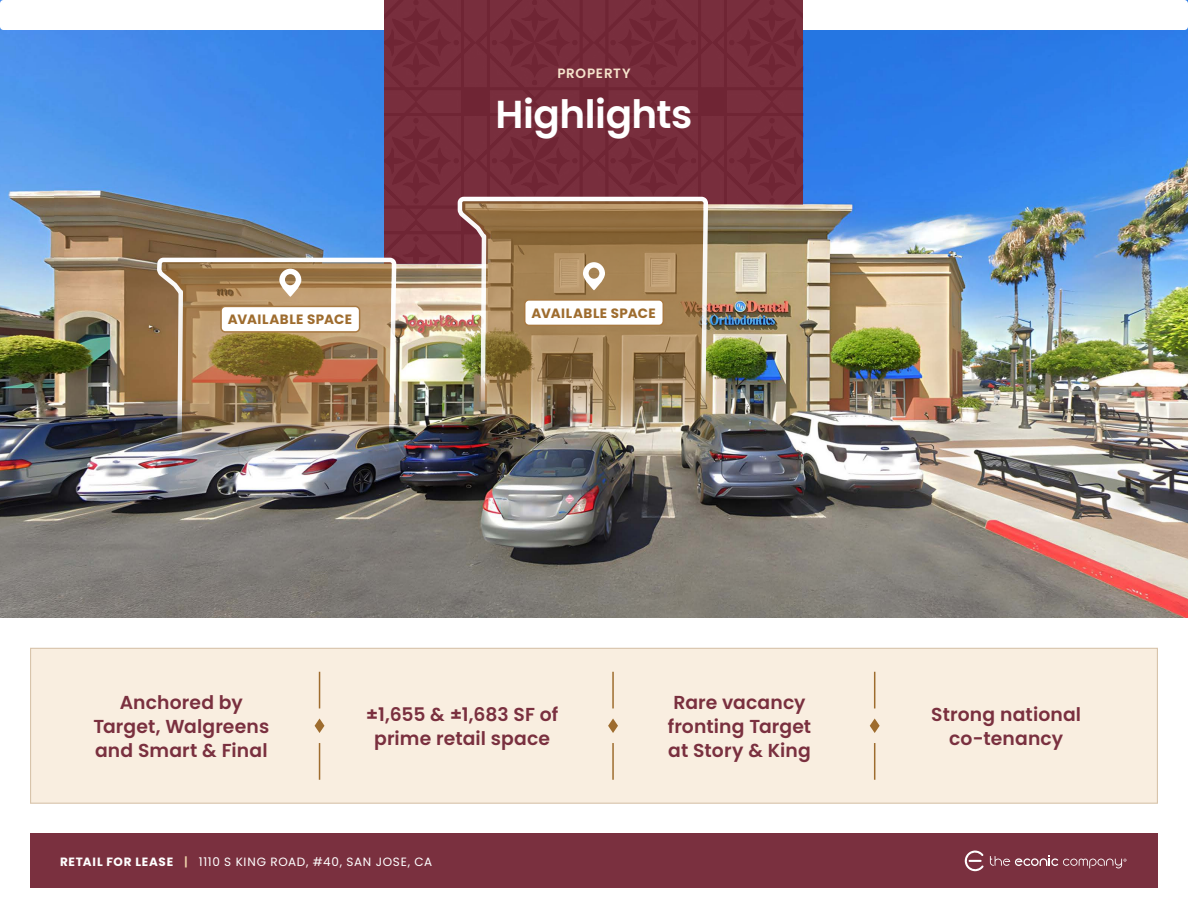
<style>
.page{position:relative;width:1188px;height:918px;background:#fff}
.page>*{position:absolute;margin:0;border:0;box-sizing:border-box;transform-origin:0 0}
.t1{font:600 39px "Poppins";letter-spacing:-.015em;color:#fff}
.t2{font:600 18.75px/24px "Poppins";letter-spacing:.005em;color:#7a303f;text-align:center}
.t3{font:700 13.5px "Poppins";letter-spacing:.03em;color:#9e6c2e}
.t4{font:600 13.5px "Poppins";letter-spacing:.05em;color:#f5e3cc}
.t5{font:12px "Poppins";letter-spacing:.055em;color:#fff}
.s1{font-weight:700}
.s2{font-weight:600;color:#ebcfa7}
</style>
<div class="page">
<div style="left:30px;top:648px;width:1128px;height:156px;background:#f9eee0;border:1px solid #d8c4ab"></div>
<img style="left:0;top:0;width:1188px;height:618px">
<div style="left:0;top:0;width:1188px;height:30px;background:#fff;border-radius:4px"></div>
<div style="left:385px;top:0;width:418px;height:431px;background:#7a303f"></div>
<img style="left:54px;top:117px;width:1128px;height:456px">
<div style="left:30px;top:834px;width:1128px;height:54px;background:#7a303f"></div>
<svg style="left:965px;top:851px;width:19px;height:20px"></svg>
<svg style="left:990px;top:855px;width:136px;height:13px"></svg>
<img style="left:456px;top:195px;width:254px;height:249px">
<hr style="left:319px;top:743px;width:1px;height:37px;background:#9e6c2e">
<hr style="left:319px;top:672px;width:1px;height:36px;background:#9e6c2e">
<svg style="left:315px;top:718px;width:9px;height:15px"></svg>
<hr style="left:612px;top:743px;width:2px;height:37px;background:#9e6c2e">
<hr style="left:612px;top:672px;width:2px;height:36px;background:#9e6c2e">
<svg style="left:608px;top:718px;width:10px;height:15px"></svg>
<hr style="left:874px;top:743px;width:1px;height:37px;background:#9e6c2e">
<hr style="left:874px;top:672px;width:1px;height:36px;background:#9e6c2e">
<svg style="left:870px;top:718px;width:10px;height:15px"></svg>
<div style="left:525px;top:300px;width:138px;height:25px;background:#fff;border-radius:4px"></div>
<div style="left:524px;top:299px;width:140px;height:27px;border:2px solid #a87a43;border-radius:4px"></div>
<svg style="left:583px;top:262px;width:22px;height:28px"></svg>
<img style="left:157px;top:256px;width:241px;height:210px">
<div style="left:221px;top:306px;width:139px;height:26px;background:#fff;border-radius:4px"></div>
<div style="left:220px;top:306px;width:140px;height:27px;border:2px solid #a87a43;border-radius:4px"></div>
<svg style="left:279px;top:269px;width:22px;height:28px"></svg>
<p class="t3" style="left:228px;top:311px;width:126px">AVAILABLE SPACE</p>
<p class="t4" style="left:557px;top:66px;width:75px">PROPERTY</p>
<p class="t1" style="left:496px;top:92px;width:198px">Highlights</p>
<p class="t3" style="left:532px;top:305px;width:126px">AVAILABLE SPACE</p>
<p class="t2" style="left:93px;top:690px;width:177px">Anchored by<br>Target, Walgreens and Smart &amp; Final</p>
<p class="t2" style="left:668px;top:690px;width:145px">Rare vacancy fronting Target at Story &amp; King</p>
<p class="t2" style="left:931px;top:702px;width:151px">Strong national co-tenancy</p>
<p class="t2" style="left:366px;top:702px;width:194px">±1,655 &amp; ±1,683 SF of prime retail space</p>
<p class="t5" style="left:60px;top:855px;width:374px"><span class="s1">RETAIL FOR LEASE</span> <span class="s2">|</span> 1110 S KING ROAD, #40, SAN JOSE, CA</p>
</div>
